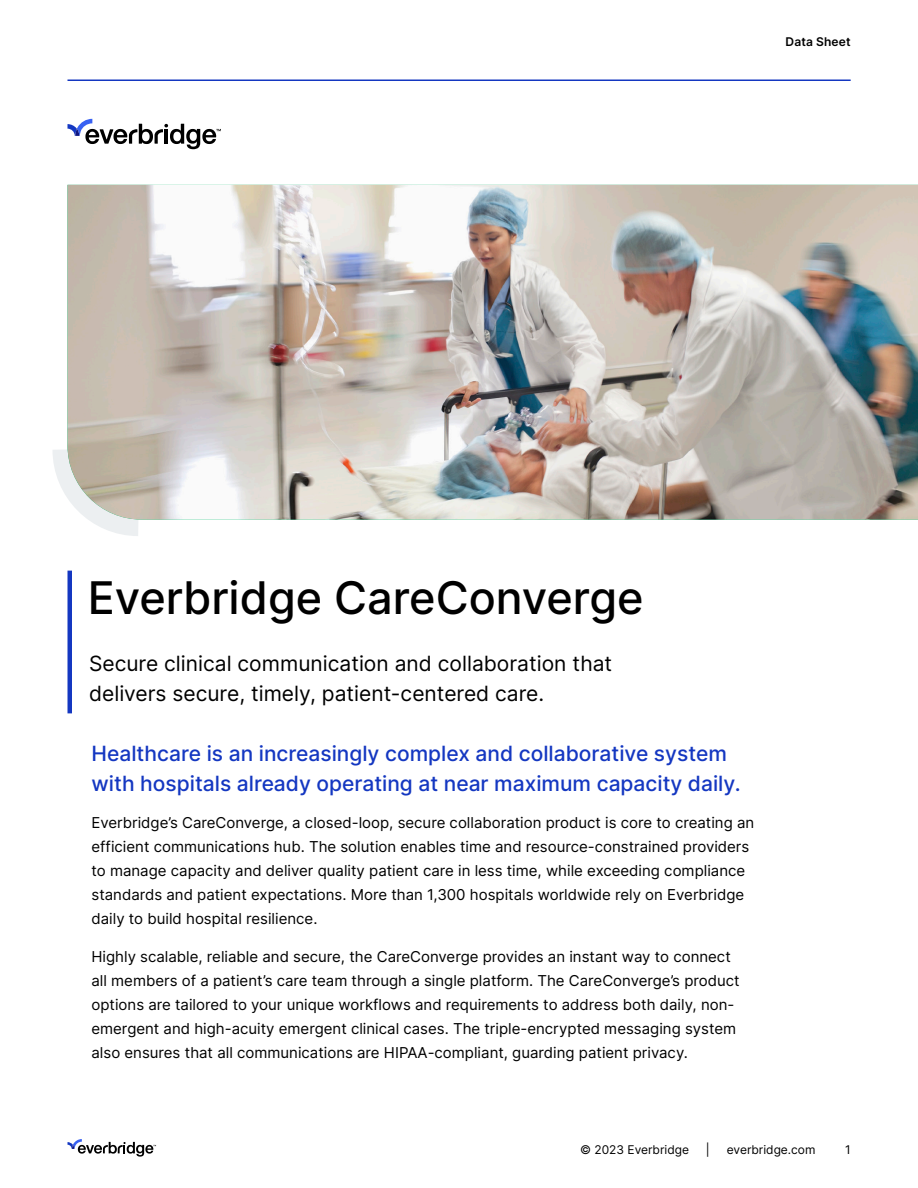
<style>
.page{position:relative;width:918px;height:1188px;background:#fff}
.page>*{position:absolute;margin:0;border:0;box-sizing:border-box;transform-origin:0 0}
.t1{font:500 45px "Inter";color:#000}
.Paragraph_Head_Blue{font:500 21px/30px "Inter";color:#1437c1}
.t2{font:21px/30px "Inter";color:#000}
.Main_Body{font:15px/24px "Inter";color:#000}
.t3{font:12px "Inter";color:#000}
.t4{font:600 12px "Inter";letter-spacing:.01em;color:#000}
</style>
<div class="page">
<svg style="left:68px;top:1139px;width:88px;height:18px"></svg>
<svg style="left:53px;top:426px;width:85px;height:110px"></svg>
<img style="left:68px;top:185px;width:850px;height:335px">
<svg style="left:67px;top:119px;width:154px;height:30px"></svg>
<hr style="left:68px;top:80px;width:783px;height:1px;background:#1437c1">
<hr style="left:68px;top:571px;width:4px;height:142px;background:#1437c1">
<p class="t4" style="left:786px;top:33px;width:67px">Data Sheet</p>
<h1 class="t1" style="left:88px;top:565px;width:557px">Everbridge CareConverge</h1>
<h2 class="t2" style="left:89px;top:648px;width:525px">Secure clinical communication and collaboration that delivers secure, timely, patient-centered care.</h2>
<p class="Paragraph_Head_Blue" style="left:92px;top:738px;width:651px">Healthcare is an increasingly complex and collaborative system with hospitals already operating at near maximum capacity daily.</p>
<p class="Main_Body" style="left:92px;top:811px;width:664px">Everbridge’s CareConverge, a closed-loop, secure collaboration product is core to creating an efficient communications hub. The solution enables time and resource-constrained providers to manage capacity and deliver quality patient care in less time, while exceeding compliance standards and patient expectations. More than 1,300 hospitals worldwide rely on Everbridge daily to build hospital resilience.</p>
<p class="Main_Body" style="left:92px;top:944px;width:650px">Highly scalable, reliable and secure, the CareConverge provides an instant way to connect all members of a patient’s care team through a single platform. The CareConverge’s product options are tailored to your unique workflows and requirements to address both daily, non&shy;emergent and high-acuity emergent clinical cases. The triple-encrypted messaging system also ensures that all communications are HIPAA-compliant, guarding patient privacy.</p>
<p class="t3" style="left:580px;top:1140px;width:110px">© 2023 Everbridge</p>
<p class="t3" style="left:706px;top:1140px;width:5px">|</p>
<p class="t3" style="left:727px;top:1140px;width:90px">everbridge.com</p>
<p class="t3" style="left:845px;top:1140px;width:7px">1</p>
</div>
